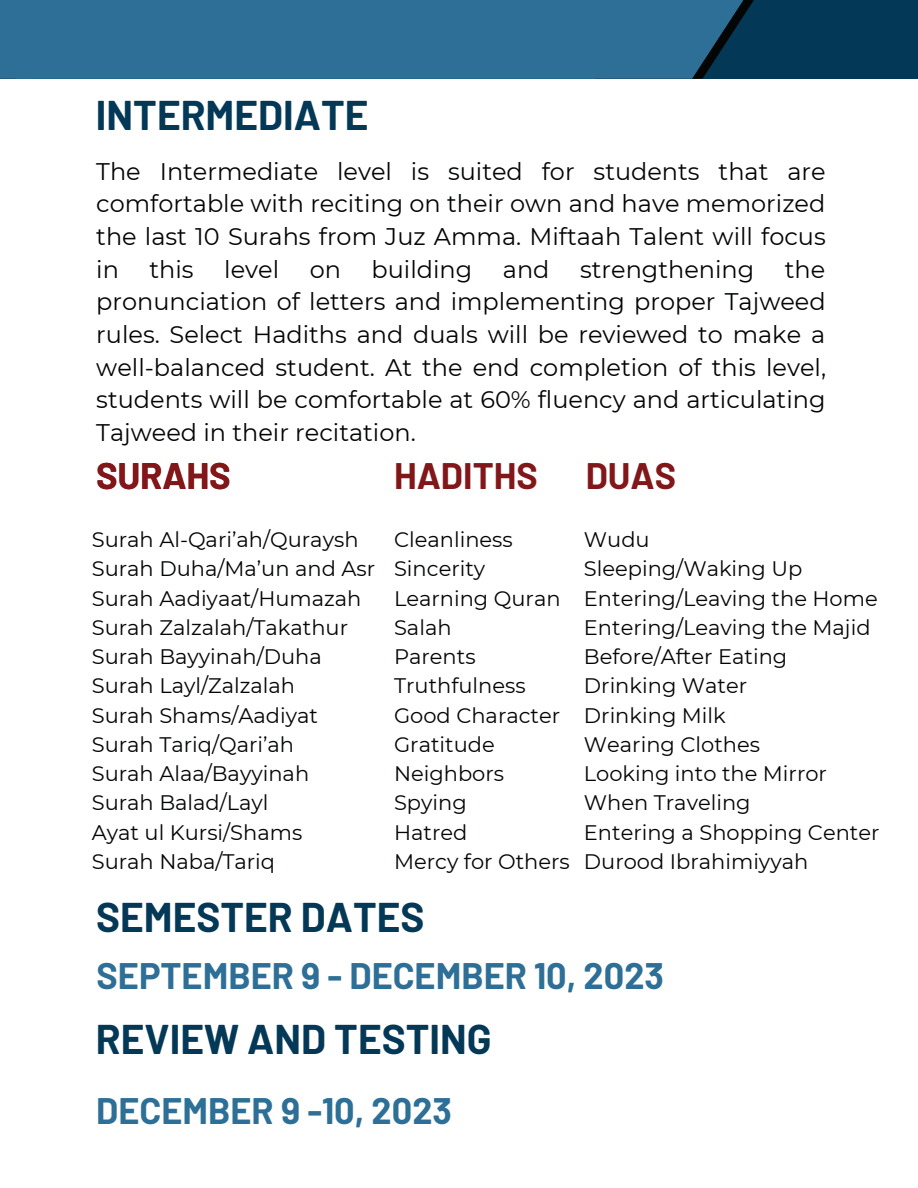
<style>
.page{position:relative;width:918px;height:1188px;background:#fff}
.page>*{position:absolute;margin:0;border:0;box-sizing:border-box;transform-origin:0 0}
.t1{font:700 40.5px "Barlow";color:#043857}
.t2{font:700 36px "Barlow";color:#2d6f96}
.t3{font:700 36px "Barlow";color:#82171a}
.t4{font:24px/32.7px "Montserrat";color:#040606;text-align:justify}
.t5{font:21px/29.2px "Montserrat";color:#040606}
</style>
<div class="page">
<div style="left:0;top:0;width:918px;height:79px;background:#043857"></div>
<div style="left:0;top:0;width:594px;height:78px;background:#2d6f96"></div>
<div style="left:16px;top:0;width:820px;height:79px;background:#2d6f96"></div>
<h1 class="t1" style="left:96px;top:90px;width:274px">INTERMEDIATE</h1>
<p class="t4" style="left:96px;top:155px;width:731px">The Intermediate level is suited for students that are comfortable with reciting on their own and have memorized the last 10 Surahs from Juz Amma. Miftaah Talent will focus in</p>
<p class="t4" style="left:96px;top:253px;width:731px;text-indent:689px">the pronunciation of letters and implementing proper Tajweed rules. Select Hadiths and duals will be reviewed to make a well-balanced student. At the end completion of this level, students will be comfortable at 60% fluency and articulating Tajweed in their recitation.</p>
<h2 class="t3" style="left:96px;top:453px;width:136px">SURAHS</h2>
<h2 class="t3" style="left:394px;top:453px;width:145px">HADITHS</h2>
<p class="t4" style="left:150px;top:253px;width:46px">this</p>
<p class="t4" style="left:224px;top:253px;width:56px">level</p>
<p class="t4" style="left:310px;top:253px;width:33px">on</p>
<p class="t4" style="left:372px;top:253px;width:102px">building</p>
<p class="t4" style="left:503px;top:253px;width:48px">and</p>
<p class="t4" style="left:580px;top:253px;width:176px">strengthening</p>
<h2 class="t3" style="left:586px;top:453px;width:92px">DUAS</h2>
<p class="t5" style="left:92px;top:525px;width:285px">Surah Al-Qari’ah/Quraysh<br>Surah Duha/Ma’un and Asr<br>Surah Aadiyaat/Humazah<br>Surah Zalzalah/Takathur<br>Surah Bayyinah/Duha<br>Surah Layl/Zalzalah<br>Surah Shams/Aadiyat<br>Surah Tariq/Qari’ah<br>Surah Alaa/Bayyinah<br>Surah Balad/Layl<br>Ayat ul Kursi/Shams<br>Surah Naba/Tariq</p>
<p class="t5" style="left:394px;top:525px;width:177px">Cleanliness<br>Sincerity<br>Learning Quran<br>Salah<br>Parents<br>Truthfulness<br>Good Character<br>Gratitude<br>Neighbors<br>Spying<br>Hatred<br>Mercy for Others</p>
<p class="t5" style="left:584px;top:525px;width:297px">Wudu<br>Sleeping/Waking Up<br>Entering/Leaving the Home<br>Entering/Leaving the Majid<br>Before/After Eating<br>Drinking Water<br>Drinking Milk<br>Wearing Clothes<br>Looking into the Mirror<br>When Traveling<br>Entering a Shopping Center<br>Durood Ibrahimiyyah</p>
<h1 class="t1" style="left:96px;top:892px;width:330px">SEMESTER DATES</h1>
<h2 class="t2" style="left:97px;top:953px;width:569px">SEPTEMBER 9 - DECEMBER 10, 2023</h2>
<h1 class="t1" style="left:96px;top:1014px;width:397px">REVIEW AND TESTING</h1>
<h2 class="t2" style="left:96px;top:1088px;width:357px">DECEMBER 9 -10, 2023</h2>
</div>
